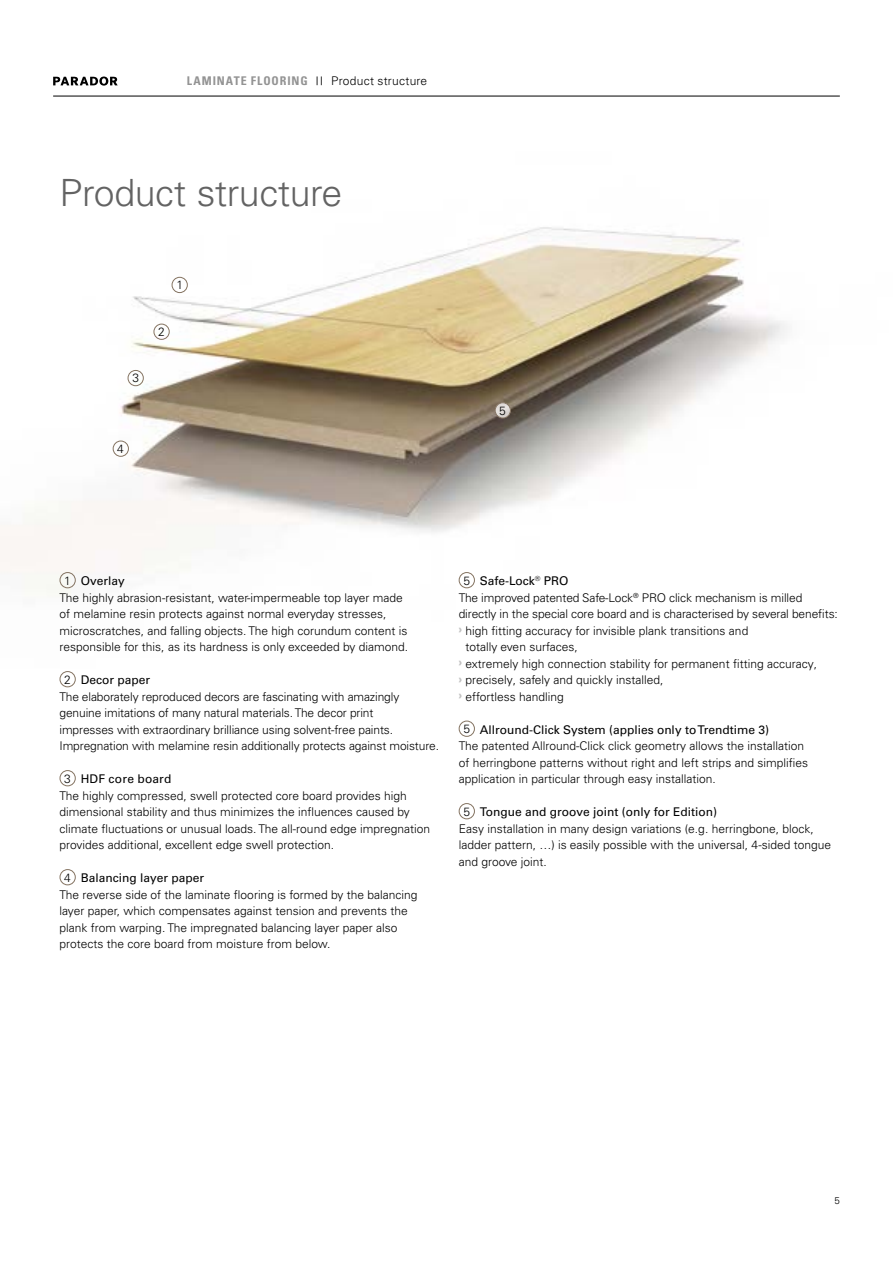
<style>
.page{position:relative;width:893px;height:1263px;background:#fff}
.page>*{position:absolute;margin:0;border:0;box-sizing:border-box;transform-origin:0 0}
.t1{font:300 37.5px "Univers LT Pro 45";letter-spacing:-.015em;color:#636363}
.t2{font:300 12px/16.5px "Univers LT Pro 45";color:#000}
.t3{font:12px "Univers LT Pro 55 Roman";color:#000}
.t4{font:700 condensed 12px "Univers";letter-spacing:.075em;color:#939393}
.t5{font:12px "Univers LT Pro 55 Roman";letter-spacing:.02em;color:#000}
.t6{font:300 9.75px "Univers LT Pro 45";color:#000}
.s1{font-family:"Univers LT Pro 45";font-weight:300;font-stretch:normal;color:#000}
.s2{font-family:"Univers LT Pro 45";font-weight:300}
.s3{font-family:"Univers LT Pro 65";font-weight:700;color:#c0c0c0}
</style>
<div class="page">
<hr style="left:53px;top:96px;width:787px;height:1px;background:#000">
<svg style="left:53px;top:77px;width:65px;height:9px"></svg>
<img style="left:0;top:227px;width:788px;height:366px">
<div style="left:172px;top:277px;width:16px;height:16px;border:1px solid #847361;border-radius:50%"></div>
<div style="left:153px;top:324px;width:17px;height:16px;border:1px solid #847361;border-radius:50%"></div>
<div style="left:128px;top:370px;width:16px;height:16px;border:1px solid #847361;border-radius:50%"></div>
<div style="left:113px;top:441px;width:16px;height:16px;border:1px solid #847361;border-radius:50%"></div>
<img style="left:495px;top:403px;width:15px;height:15px;border-radius:8px">
<div style="left:495px;top:402px;width:16px;height:16px;border:1px solid #847361;border-radius:50%"></div>
<div style="left:60px;top:572px;width:16px;height:16px;border:1px solid #847361;border-radius:50%"></div>
<div style="left:60px;top:671px;width:16px;height:16px;border:1px solid #847361;border-radius:50%"></div>
<div style="left:60px;top:770px;width:16px;height:16px;border:1px solid #847361;border-radius:50%"></div>
<div style="left:60px;top:869px;width:16px;height:16px;border:1px solid #847361;border-radius:50%"></div>
<div style="left:459px;top:572px;width:16px;height:16px;border:1px solid #847361;border-radius:50%"></div>
<div style="left:459px;top:721px;width:16px;height:16px;border:1px solid #847361;border-radius:50%"></div>
<div style="left:459px;top:803px;width:16px;height:16px;border:1px solid #847361;border-radius:50%"></div>
<p class="t4" style="left:187px;top:74px;width:242px">LAMINATE FLOORING <sup>||</sup> <span class="s1">Product structure</span></p>
<h1 class="t1" style="left:60px;top:170px;width:284px">Product structure</h1>
<p class="t2" style="left:132px;top:370px;width:8px">3</p>
<p class="t2" style="left:176px;top:277px;width:8px">1</p>
<p class="t2" style="left:158px;top:324px;width:8px">2</p>
<p class="t2" style="left:117px;top:440px;width:8px">4</p>
<p class="t2" style="left:499px;top:402px;width:8px">5</p>
<p class="t3" style="left:64px;top:574px;width:62px"><span class="s2">1</span> Overlay</p>
<p class="t2" style="left:60px;top:589px;width:350px">The highly abrasion-resistant, water-impermeable top layer made of melamine resin protects against normal everyday stresses, microscratches, and falling objects. The high corundum content is responsible for this, as its hardness is only exceeded by diamond.</p>
<p class="t3" style="left:64px;top:673px;width:87px"><span class="s2">2</span> Decor paper</p>
<p class="t2" style="left:60px;top:688px;width:381px">The elaborately reproduced decors are fascinating with amazingly genuine imitations of many natural materials. The decor print<br>impresses with extraordinary brilliance using solvent-free paints.<br>Impregnation with melamine resin additionally protects against moisture.</p>
<p class="t5" style="left:64px;top:772px;width:109px"><span class="s2">3</span> HDF core board</p>
<p class="t2" style="left:60px;top:787px;width:372px">The highly compressed, swell protected core board provides high dimensional stability and thus minimizes the influences caused by climate fluctuations or unusual loads. The all-round edge impregnation provides additional, excellent edge swell protection.</p>
<p class="t3" style="left:64px;top:871px;width:141px"><span class="s2">4</span> Balancing layer paper</p>
<p class="t2" style="left:60px;top:886px;width:360px">The reverse side of the laminate flooring is formed by the balancing layer paper, which compensates against tension and prevents the plank from warping. The impregnated balancing layer paper also protects the core board from moisture from below.</p>
<p class="t3" style="left:463px;top:574px;width:107px"><span class="s2">5</span> Safe-Lock<sup>®</sup> PRO</p>
<p class="t2" style="left:459px;top:589px;width:345px">The improved patented Safe-Lock<sup>®</sup> PRO click mechanism is milled</p>
<p class="t2" style="left:459px;top:606px;width:381px">directly in the special core board and is characterised by several benefits:</p>
<p class="t2" style="left:459px;top:622px;width:291px"><span class="s3">›</span> high fitting accuracy for invisible plank transitions and</p>
<p class="t2" style="left:465px;top:639px;width:114px">totally even surfaces,</p>
<p class="t2" style="left:459px;top:655px;width:360px"><span class="s3">›</span> extremely high connection stability for permanent fitting accuracy,</p>
<p class="t2" style="left:459px;top:672px;width:206px"><span class="s3">›</span> precisely, safely and quickly installed,</p>
<p class="t2" style="left:459px;top:688px;width:107px"><span class="s3">›</span> effortless handling</p>
<p class="t3" style="left:463px;top:722px;width:307px"><span class="s2">5</span> Allround-Click System (applies only to Trendtime 3)</p>
<p class="t2" style="left:459px;top:738px;width:351px">The patented Allround-Click click geometry allows the installation of herringbone patterns without right and left strips and simplifies application in particular through easy installation.</p>
<p class="t3" style="left:463px;top:805px;width:255px"><span class="s2">5</span> Tongue and groove joint (only for Edition)</p>
<p class="t2" style="left:459px;top:820px;width:374px">Easy installation in many design variations (e.g. herringbone, block, ladder pattern, …) is easily possible with the universal, 4-sided tongue and groove joint.</p>
<p class="t6" style="left:834px;top:1195px;width:7px">5</p>
</div>
